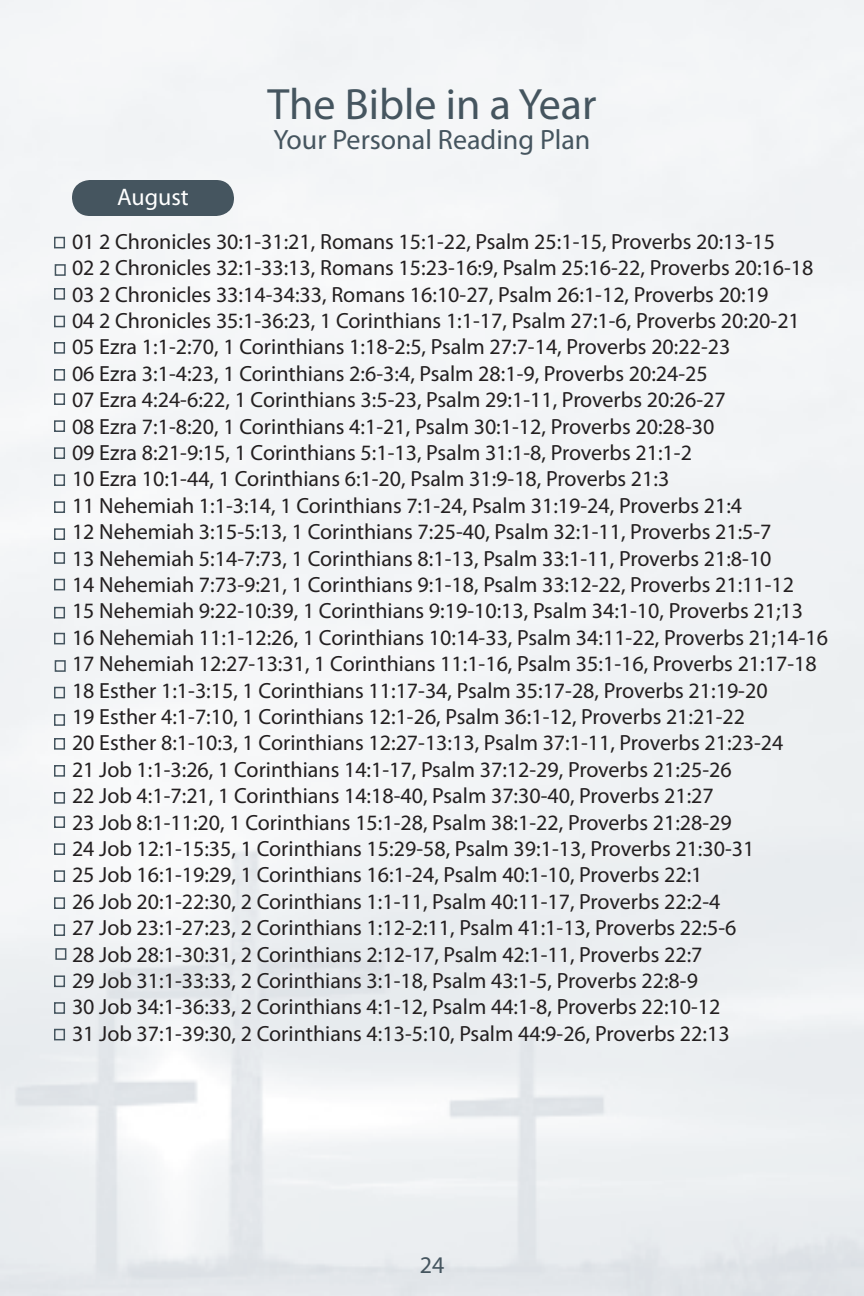
<style>
.page{position:relative;width:864px;height:1296px;background:#fff}
.page>*{position:absolute;margin:0;border:0;box-sizing:border-box;transform-origin:0 0}
.t1{font:44px "Myriad Pro";color:#45555f}
.t2{font:28px "Myriad Pro";color:#45555f}
.t3{font:24px "Myriad Pro";color:#fff}
.t4{font:24px "Myriad Pro";color:#45555f}
.t5{font:22px/26.4px "Myriad Pro";color:#231f20}
</style>
<div class="page">
<div style="left:72px;top:180px;width:162px;height:36px;background:#45555f;border-radius:18px"></div>
<div style="left:54px;top:237px;width:11px;height:11px;border:2px solid #45555f"></div>
<div style="left:54px;top:288px;width:11px;height:12px;border:2px solid #45555f"></div>
<div style="left:55px;top:264px;width:11px;height:12px;border:2px solid #45555f"></div>
<div style="left:54px;top:316px;width:11px;height:11px;border:2px solid #45555f"></div>
<div style="left:54px;top:342px;width:11px;height:12px;border:2px solid #45555f"></div>
<div style="left:54px;top:369px;width:11px;height:12px;border:2px solid #45555f"></div>
<div style="left:54px;top:393px;width:11px;height:12px;border:2px solid #45555f"></div>
<div style="left:54px;top:420px;width:11px;height:12px;border:2px solid #45555f"></div>
<div style="left:54px;top:447px;width:11px;height:12px;border:2px solid #45555f"></div>
<div style="left:54px;top:474px;width:11px;height:12px;border:2px solid #45555f"></div>
<div style="left:54px;top:501px;width:11px;height:12px;border:2px solid #45555f"></div>
<div style="left:54px;top:552px;width:11px;height:12px;border:2px solid #45555f"></div>
<div style="left:54px;top:579px;width:11px;height:11px;border:2px solid #45555f"></div>
<div style="left:54px;top:607px;width:11px;height:12px;border:2px solid #45555f"></div>
<div style="left:54px;top:633px;width:11px;height:11px;border:2px solid #45555f"></div>
<div style="left:54px;top:528px;width:11px;height:12px;border:2px solid #45555f"></div>
<div style="left:54px;top:687px;width:11px;height:11px;border:2px solid #45555f"></div>
<div style="left:54px;top:714px;width:11px;height:12px;border:2px solid #45555f"></div>
<div style="left:54px;top:738px;width:11px;height:12px;border:2px solid #45555f"></div>
<div style="left:54px;top:765px;width:11px;height:12px;border:2px solid #45555f"></div>
<div style="left:54px;top:792px;width:11px;height:12px;border:2px solid #45555f"></div>
<div style="left:54px;top:816px;width:11px;height:12px;border:2px solid #45555f"></div>
<div style="left:54px;top:843px;width:11px;height:12px;border:2px solid #45555f"></div>
<div style="left:54px;top:870px;width:11px;height:12px;border:2px solid #45555f"></div>
<div style="left:54px;top:897px;width:11px;height:12px;border:2px solid #45555f"></div>
<div style="left:54px;top:924px;width:11px;height:12px;border:2px solid #45555f"></div>
<div style="left:55px;top:948px;width:11px;height:12px;border:2px solid #45555f"></div>
<div style="left:54px;top:975px;width:11px;height:12px;border:2px solid #45555f"></div>
<div style="left:54px;top:1002px;width:11px;height:12px;border:2px solid #45555f"></div>
<div style="left:54px;top:1029px;width:11px;height:11px;border:2px solid #45555f"></div>
<div style="left:55px;top:660px;width:11px;height:12px;border:2px solid #45555f"></div>
<h1 class="t1" style="left:268px;top:77px;width:330px">The Bible in a Year</h1>
<p class="t3" style="left:117px;top:182px;width:73px">August</p>
<p class="t2" style="left:274px;top:122px;width:318px">Your Personal Reading Plan</p>
<p class="t5" style="left:72px;top:228px;width:758px">01 2 Chronicles 30:1-31:21, Romans 15:1-22, Psalm 25:1-15, Proverbs 20:13-15<br>02 2 Chronicles 32:1-33:13, Romans 15:23-16:9, Psalm 25:16-22, Proverbs 20:16-18<br>03 2 Chronicles 33:14-34:33, Romans 16:10-27, Psalm 26:1-12, Proverbs 20:19<br>04 2 Chronicles 35:1-36:23, 1 Corinthians 1:1-17, Psalm 27:1-6, Proverbs 20:20-21<br>05 Ezra 1:1-2:70, 1 Corinthians 1:18-2:5, Psalm 27:7-14, Proverbs 20:22-23<br>06 Ezra 3:1-4:23, 1 Corinthians 2:6-3:4, Psalm 28:1-9, Proverbs 20:24-25<br>07 Ezra 4:24-6:22, 1 Corinthians 3:5-23, Psalm 29:1-11, Proverbs 20:26-27<br>08 Ezra 7:1-8:20, 1 Corinthians 4:1-21, Psalm 30:1-12, Proverbs 20:28-30<br>09 Ezra 8:21-9:15, 1 Corinthians 5:1-13, Psalm 31:1-8, Proverbs 21:1-2<br>10 Ezra 10:1-44, 1 Corinthians 6:1-20, Psalm 31:9-18, Proverbs 21:3<br>11 Nehemiah 1:1-3:14, 1 Corinthians 7:1-24, Psalm 31:19-24, Proverbs 21:4<br>12 Nehemiah 3:15-5:13, 1 Corinthians 7:25-40, Psalm 32:1-11, Proverbs 21:5-7<br>13 Nehemiah 5:14-7:73, 1 Corinthians 8:1-13, Psalm 33:1-11, Proverbs 21:8-10<br>14 Nehemiah 7:73-9:21, 1 Corinthians 9:1-18, Psalm 33:12-22, Proverbs 21:11-12<br>15 Nehemiah 9:22-10:39, 1 Corinthians 9:19-10:13, Psalm 34:1-10, Proverbs 21;13<br>16 Nehemiah 11:1-12:26, 1 Corinthians 10:14-33, Psalm 34:11-22, Proverbs 21;14-16<br>17 Nehemiah 12:27-13:31, 1 Corinthians 11:1-16, Psalm 35:1-16, Proverbs 21:17-18<br>18 Esther 1:1-3:15, 1 Corinthians 11:17-34, Psalm 35:17-28, Proverbs 21:19-20<br>19 Esther 4:1-7:10, 1 Corinthians 12:1-26, Psalm 36:1-12, Proverbs 21:21-22<br>20 Esther 8:1-10:3, 1 Corinthians 12:27-13:13, Psalm 37:1-11, Proverbs 21:23-24<br>21 Job 1:1-3:26, 1 Corinthians 14:1-17, Psalm 37:12-29, Proverbs 21:25-26<br>22 Job 4:1-7:21, 1 Corinthians 14:18-40, Psalm 37:30-40, Proverbs 21:27<br>23 Job 8:1-11:20, 1 Corinthians 15:1-28, Psalm 38:1-22, Proverbs 21:28-29<br>24 Job 12:1-15:35, 1 Corinthians 15:29-58, Psalm 39:1-13, Proverbs 21:30-31<br>25 Job 16:1-19:29, 1 Corinthians 16:1-24, Psalm 40:1-10, Proverbs 22:1<br>26 Job 20:1-22:30, 2 Corinthians 1:1-11, Psalm 40:11-17, Proverbs 22:2-4<br>27 Job 23:1-27:23, 2 Corinthians 1:12-2:11, Psalm 41:1-13, Proverbs 22:5-6<br>28 Job 28:1-30:31, 2 Corinthians 2:12-17, Psalm 42:1-11, Proverbs 22:7<br>29 Job 31:1-33:33, 2 Corinthians 3:1-18, Psalm 43:1-5, Proverbs 22:8-9<br>30 Job 34:1-36:33, 2 Corinthians 4:1-12, Psalm 44:1-8, Proverbs 22:10-12<br>31 Job 37:1-39:30, 2 Corinthians 4:13-5:10, Psalm 44:9-26, Proverbs 22:13</p>
<p class="t4" style="left:420px;top:1251px;width:26px">24</p>
</div>
